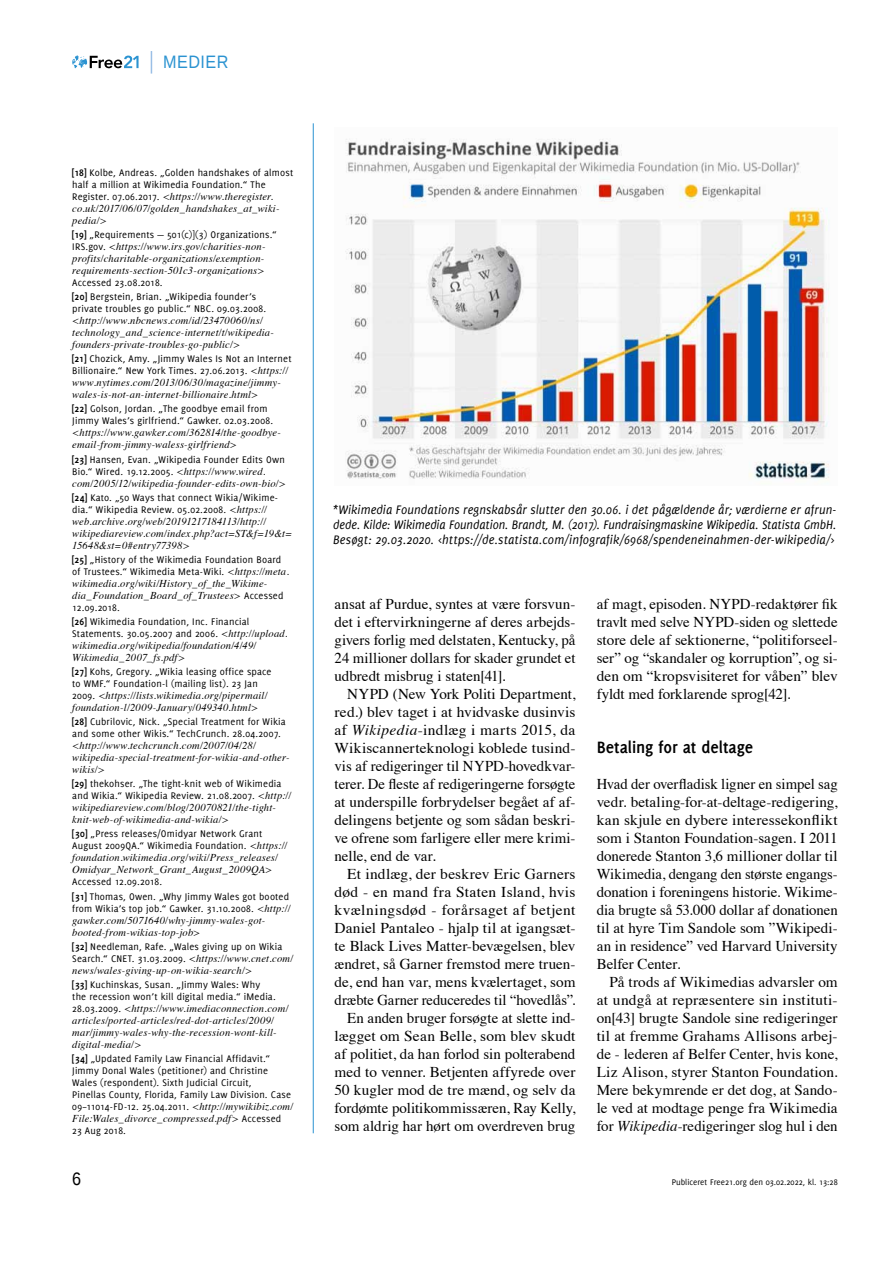
<style>
.page{position:relative;width:893px;height:1263px;background:#fff}
.page>*{position:absolute;margin:0;border:0;box-sizing:border-box;transform-origin:0 0}
.t1{font:700 18px "Delicious";letter-spacing:-.005em;color:#000}
.t2{font:18px "Liberation Sans";letter-spacing:.03em;color:#2b93d1;scale:.9 1}
.t3{font:18px "Liberation Sans";color:#000;scale:.9 1}
.t4{font:15px/18px "Times";color:#000;text-align:justify}
.t5{font:italic 13.5px/15px "Delicious";letter-spacing:.015em;color:#000;text-align:justify;scale:.95 1}
.t6{font:10.5px/12px "Delicious";letter-spacing:.015em;color:#000}
.t7{font:italic 10.5px/12px "Times";letter-spacing:.02em;color:#000}
.t8{font:9px "Delicious";color:#000}
.s1{font-weight:700}
.s2{font-family:"Delicious";font-style:normal}
.s3{font-family:"Times";font-style:italic}
.s4{font-style:italic}
</style>
<div class="page">
<svg style="left:72px;top:55px;width:67px;height:13px"></svg>
<svg style="left:151px;top:51px;width:1px;height:23px"></svg>
<hr style="left:313px;top:123px;width:1px;height:1010px;background:#2b93d1">
<img style="left:345px;top:139px;width:484px;height:340px">
<p class="t2" style="left:163px;top:52px;width:74px">MEDIER</p>
<p class="t6" style="left:72px;top:166px;width:223px"><span class="s1">[18]</span> Kolbe, Andreas. „Golden handshakes of almost half a million at Wikimedia Foundation.“ The</p>
<p class="t7" style="left:72px;top:190px;width:209px"><span class="s2">Register. 07.06.2017.</span> &lt;https://www.theregister. co.uk/2017/06/07/golden_handshakes_at_wiki&shy;pedia/&gt;</p>
<p class="t6" style="left:72px;top:228px;width:206px"><span class="s1">[19]</span> „Requirements — 501(c)](3) Organizations.“</p>
<p class="t7" style="left:72px;top:240px;width:195px;text-align:justify"><span class="s2">IRS.gov.</span> &lt;https://www.irs.gov/charities-non&shy;profits/charitable-organizations/exemption&shy;requirements-section-501c3-organizations&gt;</p>
<p class="t6" style="left:72px;top:275px;width:185px;line-height:14.1px">Accessed 23.08.2018.<br><span class="s1">[20]</span> Bergstein, Brian. „Wikipedia founder’s</p>
<p class="t6" style="left:72px;top:303px;width:195px">private troubles go public.“ NBC. 09.03.2008.</p>
<p class="t7" style="left:72px;top:314px;width:203px">&lt;http://www.nbcnews.com/id/23470060/ns/ technology_and_science-internet/t/wikipedia&shy;founders-private-troubles-go-public/&gt;</p>
<p class="t6" style="left:72px;top:353px;width:221px"><span class="s1">[21]</span> Chozick, Amy. „Jimmy Wales Is Not an Internet<br>Billionaire.“ New York Times. 27.06.2013. <span class="s3">&lt;https://</span></p>
<p class="t7" style="left:72px;top:376px;width:210px">www.nytimes.com/2013/06/30/magazine/jimmy&shy;wales-is-not-an-internet-billionaire.html&gt;</p>
<p class="t6" style="left:72px;top:403px;width:202px"><span class="s1">[22]</span> Golson, Jordan. „The goodbye email from<br>Jimmy Wales’s girlfriend.“ Gawker. 02.03.2008.</p>
<p class="t7" style="left:72px;top:426px;width:210px">&lt;https://www.gawker.com/362814/the-goodbye&shy;email-from-jimmy-waless-girlfriend&gt;</p>
<p class="t6" style="left:72px;top:453px;width:214px"><span class="s1">[23]</span> Hansen, Evan. „Wikipedia Founder Edits Own<br>Bio.“ Wired. 19.12.2005. <span class="s3">&lt;https://www.wired.</span></p>
<p class="t7" style="left:72px;top:476px;width:215px">com/2005/12/wikipedia-founder-edits-own-bio/&gt;</p>
<p class="t6" style="left:72px;top:491px;width:207px"><span class="s1">[24]</span> Kato. „50 Ways that connect Wikia/Wikime&shy;dia.“ Wikipedia Review. 05.02.2008. <span class="s3">&lt;https://</span></p>
<p class="t7" style="left:72px;top:514px;width:222px">web.archive.org/web/20191217184113/http:// wikipediareview.com/index.php?act=ST&amp;f=19&amp;t=<br>15648&amp;st=0#entry77398&gt;</p>
<p class="t6" style="left:72px;top:553px;width:218px"><span class="s1">[25]</span> „History of the Wikimedia Foundation Board of Trustees.“ Wikimedia Meta-Wiki. <span class="s3">&lt;https://meta.</span></p>
<p class="t7" style="left:72px;top:577px;width:213px">wikimedia.org/wiki/History_of_the_Wikime&shy;dia_Foundation_Board_of_Trustees&gt; <span class="s2">Accessed</span></p>
<p class="t6" style="left:72px;top:600px;width:179px;line-height:14.1px">12.09.2018.<br><span class="s1">[26]</span> Wikimedia Foundation, Inc. Financial</p>
<p class="t6" style="left:72px;top:627px;width:217px">Statements. 30.05.2007 and 2006. <span class="s3">&lt;http://upload.</span></p>
<p class="t7" style="left:72px;top:639px;width:186px">wikimedia.org/wikipedia/foundation/4/49/<br>Wikimedia_2007_fs.pdf&gt;</p>
<p class="t6" style="left:72px;top:665px;width:201px"><span class="s1">[27]</span> Kohs, Gregory. „Wikia leasing office space to WMF.“ Foundation-l (mailing list). 23 Jan</p>
<p class="t7" style="left:72px;top:689px;width:197px"><span class="s2">2009.</span> &lt;https://lists.wikimedia.org/pipermail/ foundation-l/2009-January/049340.html&gt;</p>
<p class="t6" style="left:72px;top:716px;width:215px"><span class="s1">[28]</span> Cubrilovic, Nick. „Special Treatment for Wikia and some other Wikis.“ TechCrunch. 28.04.2007.</p>
<p class="t7" style="left:72px;top:739px;width:219px">&lt;http://www.techcrunch.com/2007/04/28/ wikipedia-special-treatment-for-wikia-and-other&shy;wikis/&gt;</p>
<p class="t6" style="left:72px;top:778px;width:221px"><span class="s1">[29]</span> thekohser. „The tight-knit web of Wikimedia and Wikia.“ Wikipedia Review. 21.08.2007. <span class="s3">&lt;http://</span></p>
<p class="t7" style="left:72px;top:801px;width:205px">wikipediareview.com/blog/20070821/the-tight&shy;knit-web-of-wikimedia-and-wikia/&gt;</p>
<p class="t6" style="left:72px;top:828px;width:217px"><span class="s1">[30]</span> „Press releases/Omidyar Network Grant<br>August 2009QA.“ Wikimedia Foundation. <span class="s3">&lt;https://</span></p>
<p class="t7" style="left:72px;top:851px;width:207px">foundation.wikimedia.org/wiki/Press_releases/<br>Omidyar_Network_Grant_August_2009QA&gt;</p>
<p class="t6" style="left:72px;top:875px;width:218px;line-height:14.1px">Accessed 12.09.2018.<br><span class="s1">[31]</span> Thomas, Owen. „Why Jimmy Wales got booted</p>
<p class="t6" style="left:72px;top:902px;width:220px">from Wikia’s top job.“ Gawker. 31.10.2008. <span class="s3">&lt;http://</span></p>
<p class="t7" style="left:72px;top:913px;width:195px">gawker.com/5071640/why-jimmy-wales-got&shy;booted-from-wikias-top-job&gt;</p>
<p class="t6" style="left:72px;top:940px;width:223px"><span class="s1">[32]</span> Needleman, Rafe. „Wales giving up on Wikia<br>Search.“ CNET. 31.03.2009. <span class="s3">&lt;https://www.cnet.com/</span></p>
<p class="t7" style="left:72px;top:963px;width:181px">news/wales-giving-up-on-wikia-search/&gt;</p>
<p class="t6" style="left:72px;top:978px;width:205px"><span class="s1">[33]</span> Kuchinskas, Susan. „Jimmy Wales: Why the recession won’t kill digital media.“ iMedia.</p>
<p class="t7" style="left:72px;top:1002px;width:218px"><span class="s2">28.03.2009.</span> &lt;https://www.imediaconnection.com/ articles/ported-articles/red-dot-articles/2009/ mar/jimmy-wales-why-the-recession-wont-kill&shy;digital-media/&gt;</p>
<p class="t6" style="left:72px;top:1052px;width:223px"><span class="s1">[34]</span> „Updated Family Law Financial Affidavit.“ Jimmy Donal Wales (petitioner) and Christine Wales (respondent). Sixth Judicial Circuit,<br>Pinellas County, Florida, Family Law Division. Case 09–11014-FD-12. 25.04.2011. <span class="s3">&lt;http://mywikibiz.com/</span></p>
<p class="t7" style="left:72px;top:1112px;width:210px">File:Wales_divorce_compressed.pdf&gt; <span class="s2">Accessed</span></p>
<p class="t6" style="left:72px;top:1124px;width:55px">23 Aug 2018.</p>
<p class="t5" style="left:333px;top:502px;width:531px">*Wikimedia Foundations regnskabsår slutter den 30.06. i det pågældende år; værdierne er afrun&shy;dede. Kilde: Wikimedia Foundation. Brandt, M. (2017). Fundraisingmaskine Wikipedia. Statista GmbH.<br>Besøgt: 29.03.2020. &lt;https://de.statista.com/infografik/6968/spendeneinahmen-der-wikipedia/&gt;</p>
<p class="t4" style="left:334px;top:594px;width:242px">ansat af Purdue, syntes at være forsvun&shy;det i eftervirkningerne af deres arbejds&shy;givers forlig med delstaten, Kentucky, på 24 millioner dollars for skader grundet et udbredt misbrug i staten[41].</p>
<p class="t4" style="left:334px;top:684px;width:242px;text-indent:13px">NYPD (New York Politi Department, red.) blev taget i at hvidvaske dusinvis af <span class="s4">Wikipedia</span>-indlæg i marts 2015, da Wikiscannerteknologi koblede tusind&shy;vis af redigeringer til NYPD-hovedkvar&shy;terer. De fleste af redigeringerne forsøgte at underspille forbrydelser begået af af&shy;delingens betjente og som sådan beskri&shy;ve ofrene som farligere eller mere krimi&shy;nelle, end de var.</p>
<p class="t4" style="left:334px;top:864px;width:242px;text-align:right">Et indlæg, der beskrev Eric Garners død - en mand fra Staten Island, hvis kvælningsdød - forårsaget af betjent Daniel Pantaleo - hjalp til at igangsæt&shy;te Black Lives Matter-bevægelsen, blev ændret, så Garner fremstod mere truen&shy;de, end han var, mens kvælertaget, som dræbte Garner reduceredes til “hovedlås”.<br>En anden bruger forsøgte at slette ind&shy;lægget om Sean Belle, som blev skudt af politiet, da han forlod sin polterabend med to venner. Betjenten affyrede over 50 kugler mod de tre mænd, og selv da fordømte politikommissæren, Ray Kelly, som aldrig har hørt om overdreven brug</p>
<p class="t4" style="left:597px;top:594px;width:242px">af magt, episoden. NYPD-redaktører fik travlt med selve NYPD-siden og slettede store dele af sektionerne, “politiforseel&shy;ser” og “skandaler og korruption”, og si&shy;den om “kropsvisiteret for våben” blev fyldt med forklarende sprog[42].</p>
<p class="t1" style="left:597px;top:737px;width:158px">Betaling for at deltage</p>
<p class="t4" style="left:597px;top:774px;width:242px">Hvad der overfladisk ligner en simpel sag vedr. betaling-for-at-deltage-redigering, kan skjule en dybere interessekonflikt som i Stanton Foundation-sagen. I 2011 donerede Stanton 3,6 millioner dollar til Wikimedia, dengang den største engangs&shy;donation i foreningens historie. Wikime&shy;dia brugte så 53.000 dollar af donationen til at hyre Tim Sandole som ”Wikipedi&shy;an in residence” ved Harvard University Belfer Center.</p>
<p class="t4" style="left:597px;top:972px;width:242px;text-indent:13px">På trods af Wikimedias advarsler om at undgå at repræsentere sin instituti&shy;on[43] brugte Sandole sine redigeringer til at fremme Grahams Allisons arbej&shy;de - lederen af Belfer Center, hvis kone, Liz Alison, styrer Stanton Foundation.<br>Mere bekymrende er det dog, at Sando&shy;le ved at modtage penge fra Wikimedia for <span class="s4">Wikipedia</span>-redigeringer slog hul i den</p>
<p class="t3" style="left:72px;top:1169px;width:12px">6</p>
<p class="t8" style="left:672px;top:1177px;width:168px">Publiceret Free21.org den 03.02.2022, kl. 13:28</p>
</div>
